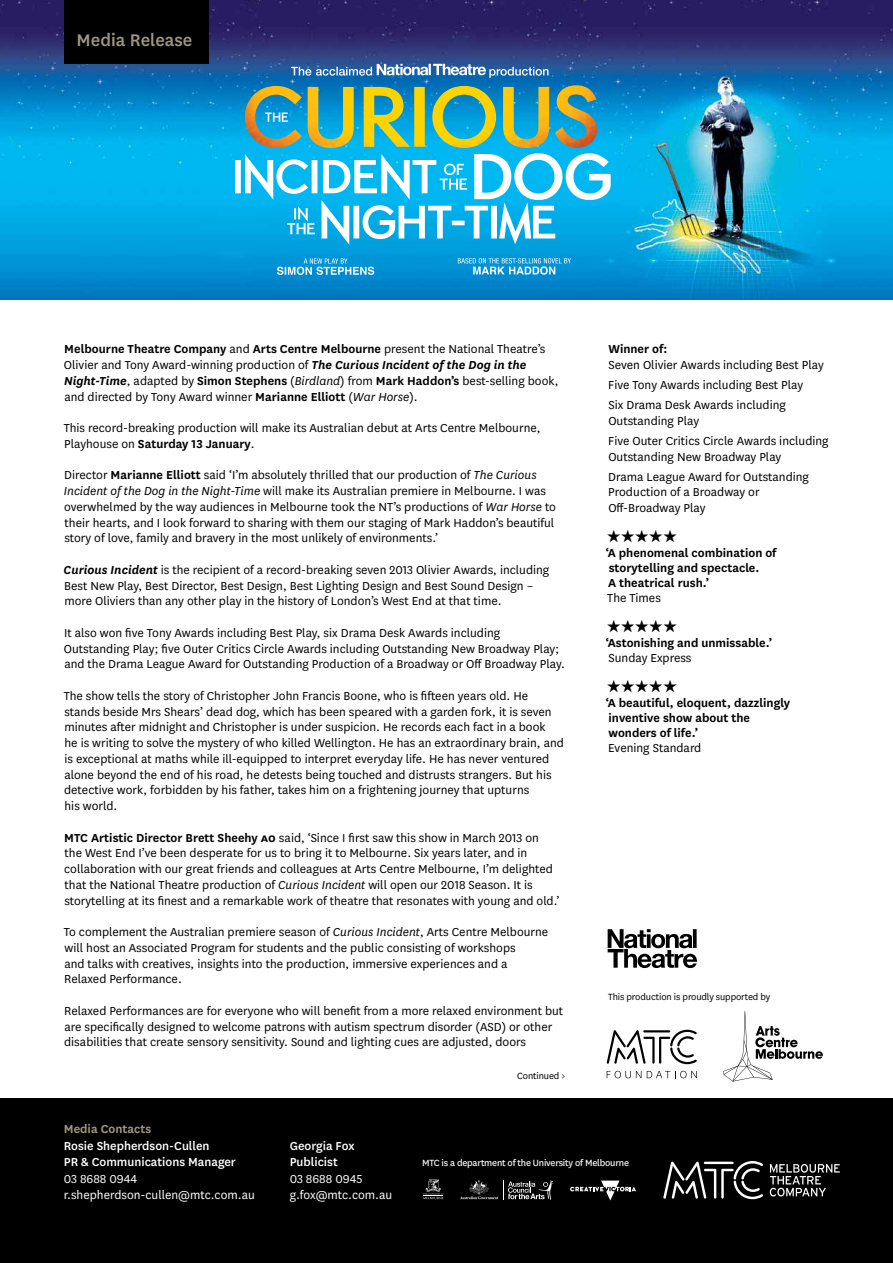
<style>
.page{position:relative;width:893px;height:1263px;background:#fff}
.page>*{position:absolute;margin:0;border:0;box-sizing:border-box;transform-origin:0 0}
.t1{font:500 19.65px "National";color:#9e9880}
.t2{font:17.25px "Zapf Dingbats ITC";color:#000}
.t3{font:13.5px/15.8px "National";color:#000}
.t4{font:600 13.5px/15px "National";color:#000}
.t5{font:13.5px/16.5px "National";color:#fff}
.t6{font:500 13.5px/16.5px "National";color:#fff}
.t7{font:600 13.5px "National";color:#9e9880}
.t8{font:10.5px "National";letter-spacing:-.01em;color:#000}
.t9{font:10.5px "National";letter-spacing:-.02em;color:#fff}
.s1{font-weight:600}
.s2{font-weight:600;font-style:italic}
.s3{font-style:italic}
</style>
<div class="page">
<div style="left:0;top:1098px;width:893px;height:165px;background:#000"></div>
<img style="left:0;top:0;width:893px;height:300px">
<div style="left:64px;top:0;width:144px;height:64px;background:#000"></div>
<svg style="left:663px;top:1161px;width:177px;height:38px"></svg>
<svg style="left:460px;top:1180px;width:93px;height:20px"></svg>
<svg style="left:570px;top:1180px;width:66px;height:20px"></svg>
<svg style="left:423px;top:1179px;width:20px;height:20px"></svg>
<svg style="left:277px;top:258px;width:97px;height:17px;background:#44aedf"></svg>
<svg style="left:458px;top:258px;width:113px;height:17px;background:#43addf"></svg>
<div style="left:235px;top:160px;width:6px;height:33px;background:#fff"></div>
<svg style="left:287px;top:206px;width:28px;height:28px"></svg>
<svg style="left:245px;top:154px;width:63px;height:46px"></svg>
<div style="left:312px;top:160px;width:5px;height:33px;background:#fff"></div>
<svg style="left:321px;top:153px;width:290px;height:92px"></svg>
<svg style="left:291px;top:64px;width:258px;height:14px;background:#5a8bbc"></svg>
<img style="left:245px;top:86px;width:57px;height:62px">
<img style="left:308px;top:87px;width:46px;height:61px">
<img style="left:364px;top:87px;width:46px;height:60px">
<img style="left:414px;top:87px;width:11px;height:60px">
<img style="left:432px;top:86px;width:64px;height:62px">
<img style="left:503px;top:87px;width:46px;height:61px">
<img style="left:555px;top:85px;width:42px;height:63px">
<svg style="left:607px;top:1030px;width:90px;height:34px"></svg>
<svg style="left:607px;top:1071px;width:34px;height:7px"></svg>
<svg style="left:647px;top:1071px;width:50px;height:7px"></svg>
<svg style="left:724px;top:1011px;width:99px;height:70px"></svg>
<svg style="left:608px;top:929px;width:89px;height:39px"></svg>
<h1 class="t1" style="left:77px;top:26px;width:117px">Media Release</h1>
<p class="t3" style="left:64px;top:341px;width:496px"><span class="s1">Melbourne Theatre Company</span> and <span class="s1">Arts Centre Melbourne</span> present the National Theatre’s Olivier and Tony Award-winning production of <span class="s2">The Curious Incident of the Dog in the Night-Time</span>, adapted by <span class="s1">Simon Stephens</span> (<span class="s3">Birdland</span>) from <span class="s1">Mark Haddon’s</span> best-selling book, and directed by Tony Award winner <span class="s1">Marianne Elliott</span> (<span class="s3">War Horse</span>).</p>
<p class="t3" style="left:64px;top:419px;width:478px">This record-breaking production will make its Australian debut at Arts Centre Melbourne,<br>Playhouse on <span class="s1">Saturday 13 January</span>.</p>
<p class="t3" style="left:64px;top:467px;width:494px">Director <span class="s1">Marianne Elliott</span> said ‘I’m absolutely thrilled that our production of <span class="s3">The Curious Incident of the Dog in the Night-Time</span> will make its Australian premiere in Melbourne. I was overwhelmed by the way audiences in Melbourne took the NT’s productions of <span class="s3">War Horse</span> to their hearts, and I look forward to sharing with them our staging of Mark Haddon’s beautiful story of love, family and bravery in the most unlikely of environments.’</p>
<p class="t3" style="left:64px;top:561px;width:487px"><span class="s2">Curious Incident</span> is the recipient of a record-breaking seven 2013 Olivier Awards, including<br>Best New Play, Best Director, Best Design, Best Lighting Design and Best Sound Design – more Oliviers than any other play in the history of London’s West End at that time.</p>
<p class="t3" style="left:64px;top:624px;width:502px">It also won five Tony Awards including Best Play, six Drama Desk Awards including<br>Outstanding Play; five Outer Critics Circle Awards including Outstanding New Broadway Play; and the Drama League Award for Outstanding Production of a Broadway or Off Broadway Play.</p>
<p class="t3" style="left:64px;top:687px;width:502px">The show tells the story of Christopher John Francis Boone, who is fifteen years old. He stands beside Mrs Shears’ dead dog, which has been speared with a garden fork, it is seven minutes after midnight and Christopher is under suspicion. He records each fact in a book<br>he is writing to solve the mystery of who killed Wellington. He has an extraordinary brain, and is exceptional at maths while ill-equipped to interpret everyday life. He has never ventured alone beyond the end of his road, he detests being touched and distrusts strangers. But his detective work, forbidden by his father, takes him on a frightening journey that upturns<br>his world.</p>
<p class="t3" style="left:64px;top:829px;width:497px"><span class="s1">MTC Artistic Director Brett Sheehy ao</span> said, ‘Since I first saw this show in March 2013 on the West End I’ve been desperate for us to bring it to Melbourne. Six years later, and in collaboration with our great friends and colleagues at Arts Centre Melbourne, I’m delighted that the National Theatre production of <span class="s3">Curious Incident</span> will open our 2018 Season. It is storytelling at its finest and a remarkable work of theatre that resonates with young and old.’</p>
<p class="t3" style="left:64px;top:923px;width:486px">To complement the Australian premiere season of <span class="s3">Curious Incident</span>, Arts Centre Melbourne will host an Associated Program for students and the public consisting of workshops<br>and talks with creatives, insights into the production, immersive experiences and a Relaxed Performance.</p>
<p class="t3" style="left:64px;top:1002px;width:501px">Relaxed Performances are for everyone who will benefit from a more relaxed environment but are specifically designed to welcome patrons with autism spectrum disorder (ASD) or other disabilities that create sensory sensitivity. Sound and lighting cues are adjusted, doors</p>
<p class="t8" style="left:517px;top:1069px;width:50px">Continued &gt;</p>
<p class="t4" style="left:608px;top:341px;width:61px">Winner of:</p>
<p class="t3" style="left:608px;top:354px;width:217px;line-height:20px">Seven Olivier Awards including Best Play<br>Five Tony Awards including Best Play<br>Six Drama Desk Awards including</p>
<p class="t3" style="left:608px;top:410px;width:222px;line-height:20px">Outstanding Play<br>Five Outer Critics Circle Awards including</p>
<p class="t3" style="left:608px;top:446px;width:202px;line-height:20px">Outstanding New Broadway Play<br>Drama League Award for Outstanding</p>
<p class="t3" style="left:608px;top:484px;width:153px">Production of a Broadway or<br>Off-Broadway Play</p>
<p class="t2" style="left:607px;top:528px;width:72px">★★★★★</p>
<p class="t4" style="left:606px;top:544px;width:172px">‘A phenomenal combination of storytelling and spectacle.<br>A theatrical rush.’</p>
<p class="t3" style="left:607px;top:589px;width:55px">The Times</p>
<p class="t2" style="left:607px;top:618px;width:72px">★★★★★</p>
<p class="t4" style="left:606px;top:634px;width:168px">‘Astonishing and unmissable.’</p>
<p class="t3" style="left:609px;top:649px;width:84px">Sunday Express</p>
<p class="t2" style="left:607px;top:678px;width:72px">★★★★★</p>
<p class="t4" style="left:606px;top:694px;width:186px">‘A beautiful, eloquent, dazzlingly inventive show about the wonders of life.’</p>
<p class="t3" style="left:608px;top:739px;width:95px">Evening Standard</p>
<p class="t8" style="left:608px;top:989px;width:164px">This production is proudly supported by</p>
<p class="t7" style="left:64px;top:1120px;width:89px">Media Contacts</p>
<p class="t6" style="left:64px;top:1136px;width:174px">Rosie Shepherdson-Cullen<br>PR &amp; Communications Manager</p>
<p class="t5" style="left:64px;top:1170px;width:192px">03 8688 0944 r.shepherdson-cullen@mtc.com.au</p>
<p class="t6" style="left:290px;top:1136px;width:66px">Georgia Fox<br>Publicist</p>
<p class="t5" style="left:290px;top:1170px;width:104px">03 8688 0945 g.fox@mtc.com.au</p>
<p class="t9" style="left:422px;top:1156px;width:208px">MTC is a department of the University of Melbourne</p>
</div>
